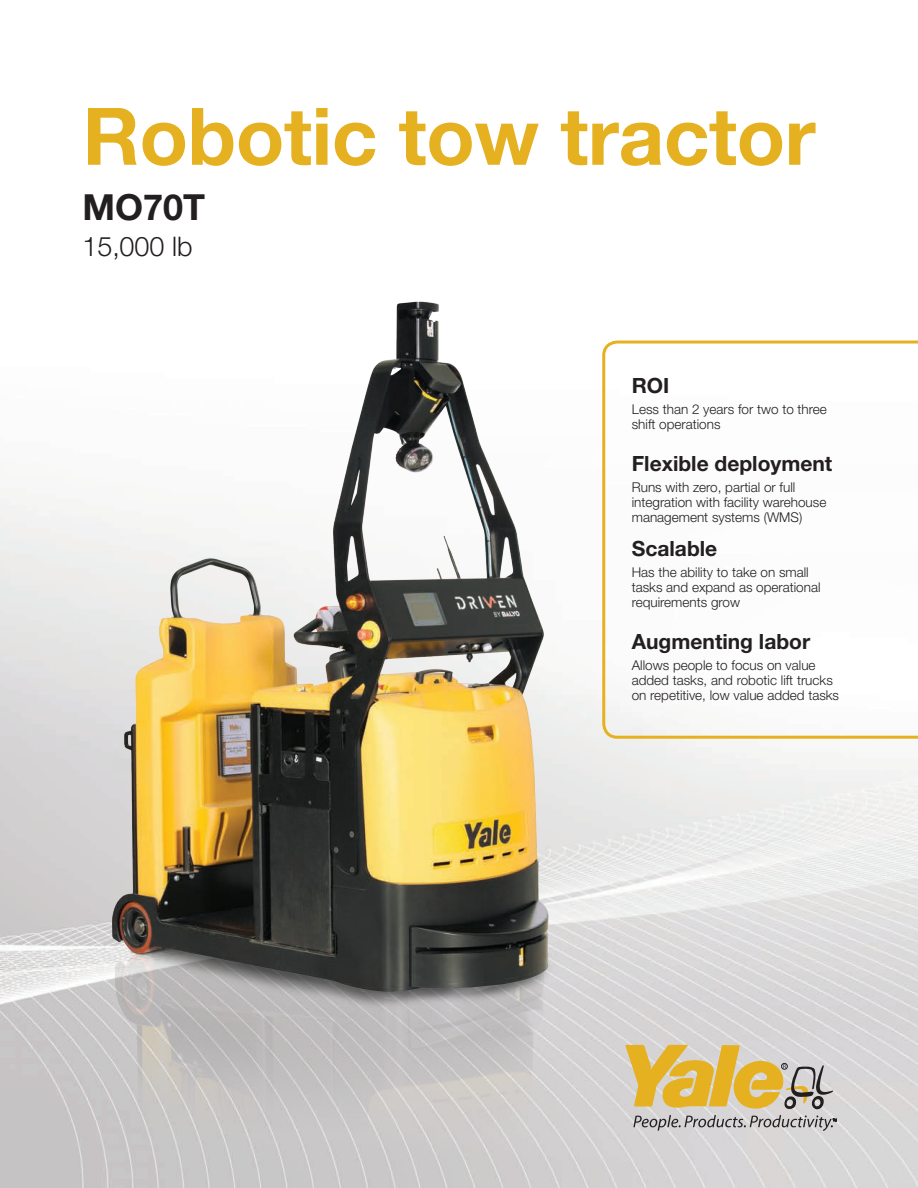
<style>
.page{position:relative;width:918px;height:1188px;background:#fff}
.page>*{position:absolute;margin:0;border:0;box-sizing:border-box;transform-origin:0 0}
.t1{font:700 79.5px "Helvetica Neue LT Std";letter-spacing:-.005em;color:#e6b120}
.t2{font:700 36px "Helvetica Neue LT Std";color:#231f20}
.t3{font:300 27px "Helvetica Neue LT Std";color:#231f20}
.t4{font:700 21px "Helvetica Neue LT Std";color:#231f20}
.t5{font:300 13.5px/15px "Helvetica Neue LT Std";color:#231f20}
</style>
<div class="page">
<img style="left:784px;top:753px;width:134px;height:435px">
<svg style="left:784px;top:1045px;width:53px;height:86px;background:#bdbab8"></svg>
<svg style="left:784px;top:340px;width:134px;height:399px"></svg>
<img style="left:0;top:301px;width:784px;height:887px">
<p class="t1" style="left:82px;top:87px;width:735px">Robotic tow tractor</p>
<p class="t2" style="left:82px;top:185px;width:124px">MO70T</p>
<p class="t3" style="left:82px;top:230px;width:112px">15,000 lb</p>
<p class="t4" style="left:632px;top:372px;width:39px">ROI</p>
<p class="t5" style="left:632px;top:401px;width:197px">Less than 2 years for two to three shift operations</p>
<p class="t4" style="left:632px;top:450px;width:202px">Flexible deployment</p>
<p class="t5" style="left:632px;top:479px;width:196px">Runs with zero, partial or full integration with facility warehouse management systems (WMS)</p>
<p class="t4" style="left:632px;top:536px;width:87px">Scalable</p>
<p class="t5" style="left:632px;top:564px;width:190px">Has the ability to take on small tasks and expand as operational requirements grow</p>
<p class="t4" style="left:632px;top:629px;width:180px">Augmenting labor</p>
<p class="t5" style="left:632px;top:657px;width:209px">Allows people to focus on value added tasks, and robotic lift trucks on repetitive, low value added tasks</p>
</div>
